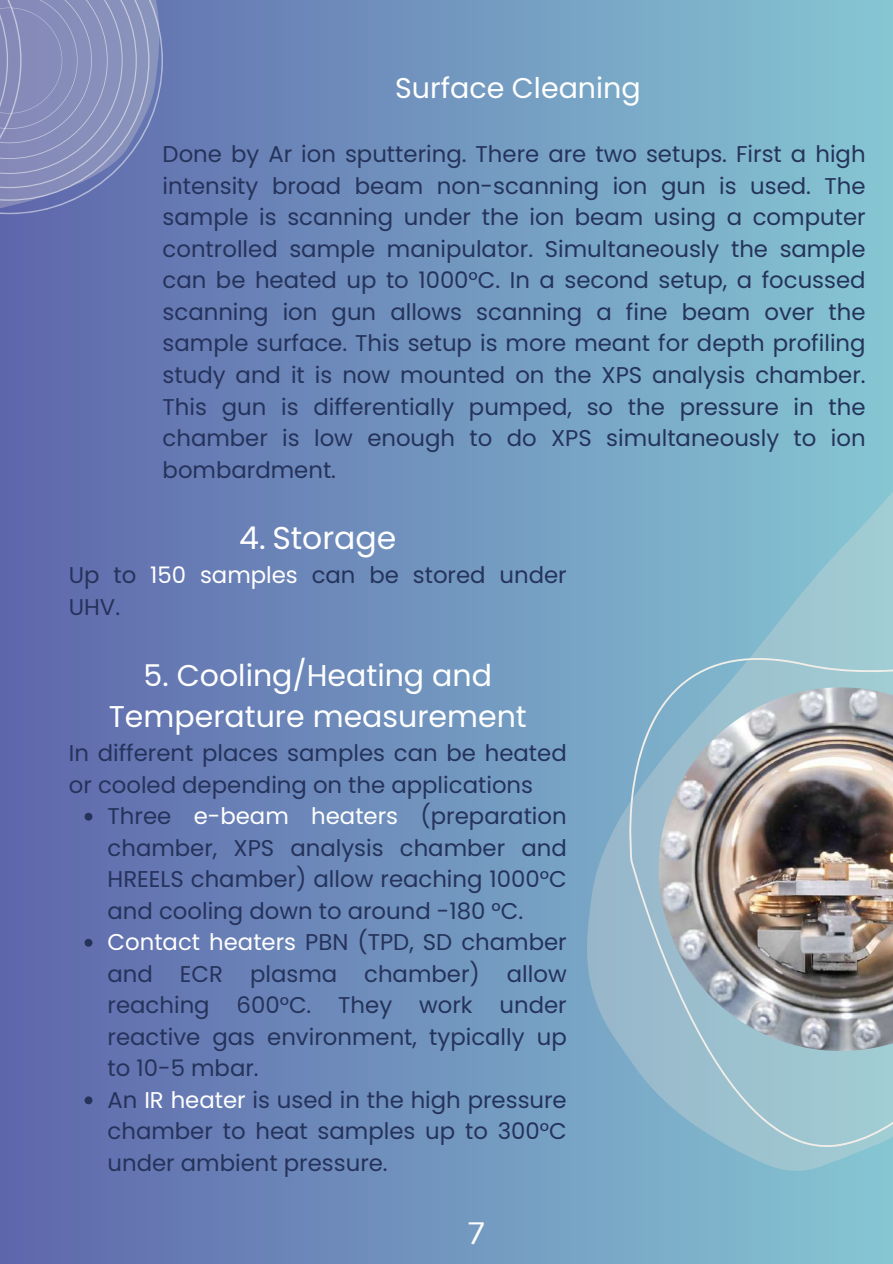
<style>
.page{position:relative;width:893px;height:1264px;background:#fff}
.page>*{position:absolute;margin:0;border:0;box-sizing:border-box;transform-origin:0 0}
.t1{font:33px "EC Square Sans Pro";color:#fdfdfd}
.t2{font:31.5px "Poppins";color:#fff}
.t3{font:30px/41.7px "Poppins";color:#fff;text-align:center}
.t4{font:28.5px "Poppins";color:#fff}
.t5{font:22.8px/31.5px "Poppins";color:#25335b}
.s1{color:#fff}
</style>
<div class="page">
<div style="left:0;top:0;width:892px;height:1263px;background:linear-gradient(to right,#5e66ab,#86c6d3)"></div>
<svg style="left:474px;top:445px;width:418px;height:771px;background:#76a1c3"></svg>
<svg style="left:553px;top:489px;width:339px;height:773px;background:#86b5cb"></svg>
<img style="left:658px;top:687px;width:234px;height:363px">
<svg style="left:0;top:0;width:163px;height:214px;background:#838bb9"></svg>
<svg style="left:85px;top:812px;width:7px;height:8px"></svg>
<svg style="left:85px;top:938px;width:7px;height:8px"></svg>
<svg style="left:85px;top:1096px;width:7px;height:8px"></svg>
<p class="t4" style="left:395px;top:68px;width:247px">Surface Cleaning</p>
<p class="t5" style="left:162px;top:139px;width:704px;text-align:justify">Done by Ar ion sputtering. There are two setups. First a high intensity broad beam non-scanning ion gun is used. The sample is scanning under the ion beam using a computer controlled sample manipulator. Simultaneously the sample can be heated up to 1000°C. In a second setup, a focussed scanning ion gun allows scanning a fine beam over the sample surface. This setup is more meant for depth profiling study and it is now mounted on the XPS analysis chamber.<br>This gun is differentially pumped, so the pressure in the chamber is low enough to do XPS simultaneously to ion bombardment.</p>
<h2 class="t2" style="left:239px;top:516px;width:159px">4. Storage</h2>
<p class="t5" style="left:69px;top:559px;width:499px">Up to <span class="s1">150 samples</span> can be stored under<br>UHV.</p>
<h3 class="t3" style="left:109px;top:654px;width:419px">5. Cooling/Heating and<br>Temperature measurement</h3>
<p class="t5" style="left:69px;top:737px;width:499px">In different places samples can be heated or cooled depending on the applications</p>
<p class="t5" style="left:108px;top:800px;width:460px">Three <span class="s1">e-beam heaters</span> (preparation chamber, XPS analysis chamber and<br>HREELS chamber) allow reaching 1000°C and cooling down to around -180 °C.<br><span class="s1">Contact heaters</span> PBN (TPD, SD chamber and ECR plasma chamber) allow reaching 600°C. They work under reactive gas environment, typically up to 10-5 mbar.<br>An <span class="s1">IR heater</span> is used in the high pressure chamber to heat samples up to 300°C under ambient pressure.</p>
<h1 class="t1" style="left:467px;top:1214px;width:20px">7</h1>
</div>
